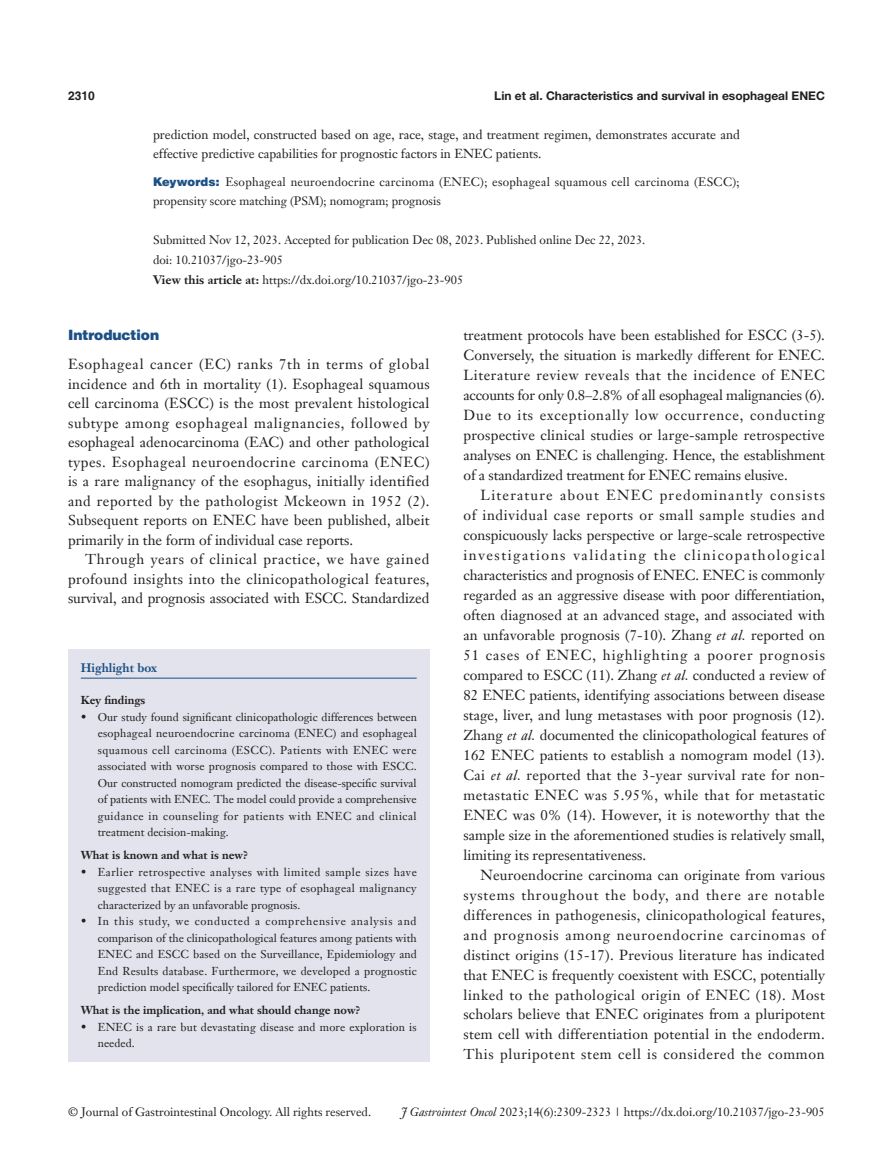
<style>
.page{position:relative;width:893px;height:1170px;background:#fff}
.page>*{position:absolute;margin:0;border:0;box-sizing:border-box;transform-origin:0 0}
._1ji-6_5{font:14.25px/20px "Janson Text LT";color:#231f20;text-align:justify}
._1ji-zhengti{font:900 14.25px "Helvetica";color:#1c5085}
.A-Abstract{font:12.75px/19.5px "Janson Text LT";color:#231f20}
.A-Keywords{font:12px/19.5px "Janson Text LT";letter-spacing:.025em;color:#231f20}
.A-Keywords-2{font:12px "Janson Text LT";color:#231f20}
.A-time{font:12px "Janson Text LT";color:#231f20}
.A-View_this_article{font:12px "Janson Text LT";color:#231f20}
.t1{font:700 12px "Helvetica Neue LT Pro";color:#231f20}
.A-doi{font:12px "Janson Text LT";color:#231f20}
.Cite{font:700 12px "Janson Text LT";color:#1c5085}
.t2{font:700 12px "Helvetica";color:#231f20}
.box-zhengwen{font:11.25px/16.5px "Janson Text LT";color:#231f20;text-align:justify}
.box-biaoti-1_5mm{font:700 11.25px "Janson Text LT";color:#231f20}
.box-biaoti{font:700 11.25px "Janson Text LT";color:#231f20}
.s1{font-family:"Helvetica AME";color:#1c5085}
.s2{font-weight:700}
.s3{font-style:italic}
</style>
<div class="page">
<div style="left:68px;top:648px;width:361px;height:413px;background:#e2e3ec"></div>
<hr style="left:81px;top:677px;width:336px;height:1px;background:#1c5085">
<p class="t2" style="left:68px;top:88px;width:28px">2310</p>
<p class="t1" style="left:494px;top:88px;width:332px">Lin et al. Characteristics and survival in esophageal ENEC</p>
<p class="A-Abstract" style="left:153px;top:124px;width:588px">prediction model, constructed based on age, race, stage, and treatment regimen, demonstrates accurate and effective predictive capabilities for prognostic factors in ENEC patients.</p>
<p class="A-Keywords" style="left:153px;top:172px;width:588px"><span class="s1">Keywords:</span> Esophageal neuroendocrine carcinoma (ENEC); esophageal squamous cell carcinoma (ESCC); propensity score matching (PSM); nomogram; prognosis</p>
<p class="A-time" style="left:153px;top:233px;width:494px">Submitted Nov 12, 2023. Accepted for publication Dec 08, 2023. Published online Dec 22, 2023.</p>
<p class="A-doi" style="left:153px;top:252px;width:131px">doi: 10.21037/jgo-23-905</p>
<p class="A-View_this_article" style="left:153px;top:272px;width:312px"><span class="s2">View this article at:</span> https://dx.doi.org/10.21037/jgo-23-905</p>
<p class="_1ji-zhengti" style="left:68px;top:326px;width:93px">Introduction</p>
<p class="_1ji-6_5" style="left:68px;top:354px;width:363px;line-height:19.5px">Esophageal cancer (EC) ranks 7th in terms of global incidence and 6th in mortality (1). Esophageal squamous cell carcinoma (ESCC) is the most prevalent histological subtype among esophageal malignancies, followed by esophageal adenocarcinoma (EAC) and other pathological types. Esophageal neuroendocrine carcinoma (ENEC) is a rare malignancy of the esophagus, initially identified and reported by the pathologist Mckeown in 1952 (2).<br>Subsequent reports on ENEC have been published, albeit primarily in the form of individual case reports.</p>
<p class="_1ji-6_5" style="left:68px;top:549px;width:363px;line-height:19.5px;text-indent:17px">Through years of clinical practice, we have gained profound insights into the clinicopathological features, survival, and prognosis associated with ESCC. Standardized</p>
<p class="Cite" style="left:81px;top:659px;width:78px">Highlight box</p>
<p class="box-biaoti" style="left:81px;top:693px;width:66px">Key findings</p>
<p class="box-zhengwen" style="left:98px;top:708px;width:321px;text-indent:-17px">• Our study found significant clinicopathologic differences between esophageal neuroendocrine carcinoma (ENEC) and esophageal squamous cell carcinoma (ESCC). Patients with ENEC were associated with worse prognosis compared to those with ESCC.<br>Our constructed nomogram predicted the disease-specific survival of patients with ENEC. The model could provide a comprehensive guidance in counseling for patients with ENEC and clinical treatment decision-making.</p>
<p class="box-biaoti-1_5mm" style="left:81px;top:847px;width:169px">What is known and what is new?</p>
<p class="box-zhengwen" style="left:98px;top:863px;width:321px;text-indent:-17px">• Earlier retrospective analyses with limited sample sizes have suggested that ENEC is a rare type of esophageal malignancy characterized by an unfavorable prognosis.</p>
<p class="box-zhengwen" style="left:98px;top:912px;width:321px;text-indent:-17px">• In this study, we conducted a comprehensive analysis and comparison of the clinicopathological features among patients with ENEC and ESCC based on the Surveillance, Epidemiology and End Results database. Furthermore, we developed a prognostic prediction model specifically tailored for ENEC patients.</p>
<p class="box-biaoti-1_5mm" style="left:81px;top:1002px;width:281px">What is the implication, and what should change now?</p>
<p class="box-zhengwen" style="left:98px;top:1018px;width:320px;text-indent:-17px">• ENEC is a rare but devastating disease and more exploration is needed.</p>
<p class="_1ji-6_5" style="left:463px;top:325px;width:363px">treatment protocols have been established for ESCC (3-5).<br>Conversely, the situation is markedly different for ENEC.<br>Literature review reveals that the incidence of ENEC accounts for only 0.8–2.8% of all esophageal malignancies (6).<br>Due to its exceptionally low occurrence, conducting prospective clinical studies or large-sample retrospective analyses on ENEC is challenging. Hence, the establishment of a standardized treatment for ENEC remains elusive.</p>
<p class="_1ji-6_5" style="left:463px;top:485px;width:363px;text-indent:17px">Literature about ENEC predominantly consists of individual case reports or small sample studies and conspicuously lacks perspective or large-scale retrospective investigations validating the clinicopathological characteristics and prognosis of ENEC. ENEC is commonly regarded as an aggressive disease with poor differentiation, often diagnosed at an advanced stage, and associated with an unfavorable prognosis (7-10). Zhang <span class="s3">et al.</span> reported on 51 cases of ENEC, highlighting a poorer prognosis compared to ESCC (11). Zhang <span class="s3">et al.</span> conducted a review of 82 ENEC patients, identifying associations between disease stage, liver, and lung metastases with poor prognosis (12).<br>Zhang <span class="s3">et al.</span> documented the clinicopathological features of 162 ENEC patients to establish a nomogram model (13).<br>Cai <span class="s3">et al.</span> reported that the 3-year survival rate for non&shy;metastatic ENEC was 5.95%, while that for metastatic ENEC was 0% (14). However, it is noteworthy that the sample size in the aforementioned studies is relatively small, limiting its representativeness.</p>
<p class="_1ji-6_5" style="left:463px;top:864px;width:363px;text-indent:17px">Neuroendocrine carcinoma can originate from various systems throughout the body, and there are notable differences in pathogenesis, clinicopathological features, and prognosis among neuroendocrine carcinomas of distinct origins (15-17). Previous literature has indicated that ENEC is frequently coexistent with ESCC, potentially linked to the pathological origin of ENEC (18). Most scholars believe that ENEC originates from a pluripotent stem cell with differentiation potential in the endoderm.<br>This pluripotent stem cell is considered the common</p>
<p class="A-Keywords-2" style="left:68px;top:1104px;width:304px">© Journal of Gastrointestinal Oncology. All rights reserved.</p>
<p class="A-Keywords-2" style="left:401px;top:1104px;width:425px"><span class="s3">J Gastrointest Oncol</span> 2023;14(6):2309-2323 | https://dx.doi.org/10.21037/jgo-23-905</p>
</div>
